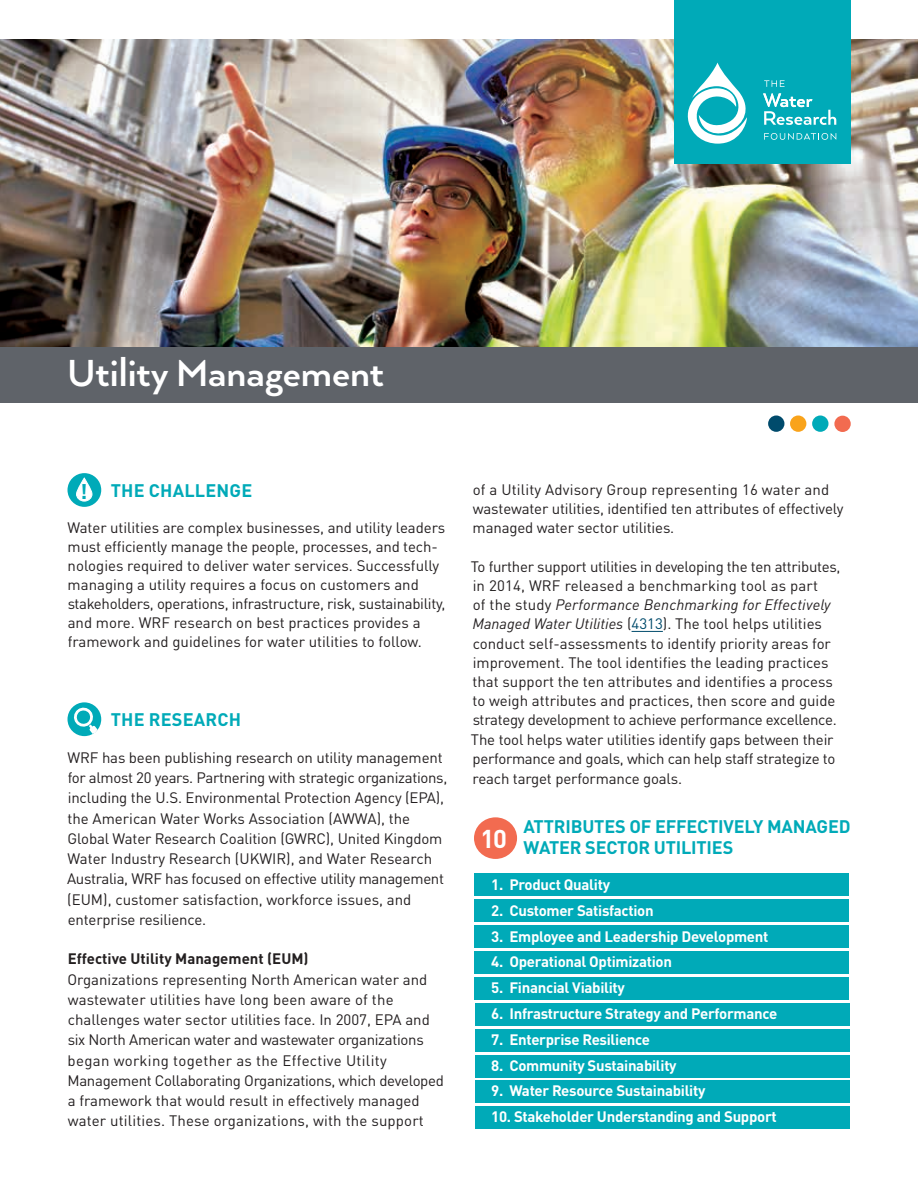
<style>
.page{position:relative;width:918px;height:1188px;background:#fff}
.page>*{position:absolute;margin:0;border:0;box-sizing:border-box;transform-origin:0 0}
.t1{font:700 43.5px "Arquitecta";color:#fff}
.t2{font:700 25.5px "DIN Pro";color:#fff}
.t3{font:700 21px "DIN Pro";color:#00aab8}
.Section_Heading{font:700 18px "DIN Pro";letter-spacing:-.01em;color:#00aab8}
.Section_Heading-2{font:700 18px "DIN Pro";letter-spacing:.01em;color:#00aab8}
.Body{font:15px/20.2px "DIN Pro";letter-spacing:-.01em;color:#231f20}
.t4{font:700 15px "DIN Pro";letter-spacing:-.02em;color:#fff}
.Subhead{font:700 15px "DIN Pro";color:#231f20}
.s1{font-style:italic}
.s2{color:#004b6c}
</style>
<div class="page">
<div style="left:0;top:342px;width:918px;height:61px;background:#5f6369"></div>
<div style="left:768px;top:415px;width:16px;height:17px;background:#004b6c;border-radius:50%"></div>
<div style="left:790px;top:415px;width:16px;height:17px;background:#f9a31b;border-radius:50%"></div>
<div style="left:834px;top:416px;width:17px;height:16px;background:#f26b50;border-radius:50%"></div>
<div style="left:812px;top:415px;width:16px;height:17px;background:#00aab8;border-radius:50%"></div>
<img style="left:0;top:40px;width:918px;height:306px">
<div style="left:674px;top:0;width:177px;height:164px;background:#00aab8"></div>
<svg style="left:688px;top:63px;width:148px;height:81px"></svg>
<hr style="left:632px;top:631px;width:31px;height:1px;background:#004b6c">
<div style="left:68px;top:473px;width:33px;height:34px;background:#00aab8;border-radius:50%"></div>
<svg style="left:76px;top:478px;width:16px;height:23px"></svg>
<div style="left:76px;top:478px;width:17px;height:24px;border:1px solid #fff;border-radius:8px"></div>
<div style="left:68px;top:702px;width:33px;height:34px;background:#00aab8;border-radius:50%"></div>
<svg style="left:71px;top:705px;width:30px;height:31px"></svg>
<div style="left:475px;top:951px;width:374px;height:23px;background:#00aab8"></div>
<div style="left:474px;top:925px;width:375px;height:23px;background:#00aab8"></div>
<div style="left:474px;top:899px;width:375px;height:23px;background:#00aab8"></div>
<div style="left:474px;top:873px;width:375px;height:23px;background:#00aab8"></div>
<div style="left:475px;top:1055px;width:375px;height:23px;background:#00aab8"></div>
<div style="left:475px;top:1029px;width:375px;height:23px;background:#00aab8"></div>
<div style="left:475px;top:1003px;width:375px;height:23px;background:#00aab8"></div>
<div style="left:475px;top:977px;width:374px;height:23px;background:#00aab8"></div>
<div style="left:475px;top:1106px;width:375px;height:23px;background:#00aab8"></div>
<div style="left:475px;top:1080px;width:375px;height:23px;background:#00aab8"></div>
<div style="left:474px;top:817px;width:43px;height:42px;background:#f26b50;border-radius:50%"></div>
<p class="t1" style="left:67px;top:346px;width:319px">Utility Management</p>
<p class="t3" style="left:80px;top:474px;width:9px">!</p>
<p class="Section_Heading-2" style="left:111px;top:476px;width:143px">THE CHALLENGE</p>
<p class="Body" style="left:68px;top:517px;width:379px;line-height:19px">Water utilities are complex businesses, and utility leaders must efficiently manage the people, processes, and tech&shy;nologies required to deliver water services. Successfully managing a utility requires a focus on customers and stakeholders, operations, infrastructure, risk, sustainability, and more. WRF research on best practices provides a framework and guidelines for water utilities to follow.</p>
<p class="Section_Heading-2" style="left:111px;top:704px;width:132px">THE RESEARCH</p>
<p class="Body" style="left:67px;top:746px;width:382px">WRF has been publishing research on utility management for almost 20 years. Partnering with strategic organizations, including the U.S. Environmental Protection Agency (EPA), the American Water Works Association (AWWA), the Global Water Research Coalition (GWRC), United Kingdom Water Industry Research (UKWIR), and Water Research Australia, WRF has focused on effective utility management (EUM), customer satisfaction, workforce issues, and enterprise resilience.</p>
<p class="Subhead" style="left:68px;top:946px;width:242px">Effective Utility Management (EUM)</p>
<p class="Body" style="left:67px;top:967px;width:378px">Organizations representing North American water and wastewater utilities have long been aware of the challenges water sector utilities face. In 2007, EPA and six North American water and wastewater organizations began working together as the Effective Utility Management Collaborating Organizations, which developed a framework that would result in effectively managed water utilities. These organizations, with the support</p>
<p class="Body" style="left:473px;top:479px;width:372px;line-height:19.2px">of a Utility Advisory Group representing 16 water and wastewater utilities, identified ten attributes of effectively managed water sector utilities.</p>
<p class="Body" style="left:471px;top:555px;width:371px;line-height:19.4px">To further support utilities in developing the ten attributes, in 2014, WRF released a benchmarking tool as part<br>of the study <span class="s1">Performance Benchmarking for Effectively Managed Water Utilities</span> (<span class="s2">4313</span>). The tool helps utilities conduct self-assessments to identify priority areas for improvement. The tool identifies the leading practices that support the ten attributes and identifies a process to weigh attributes and practices, then score and guide strategy development to achieve performance excellence.<br>The tool helps water utilities identify gaps between their performance and goals, which can help staff strategize to reach target performance goals.</p>
<p class="Section_Heading" style="left:524px;top:811px;width:329px">ATTRIBUTES OF EFFECTIVELY MANAGED</p>
<p class="t2" style="left:481px;top:817px;width:28px">10</p>
<p class="Section_Heading" style="left:524px;top:833px;width:211px">WATER SECTOR UTILITIES</p>
<p class="t4" style="left:491px;top:872px;width:120px">1. Product Quality</p>
<p class="t4" style="left:491px;top:898px;width:164px">2. Customer Satisfaction</p>
<p class="t4" style="left:491px;top:924px;width:279px">3. Employee and Leadership Development</p>
<p class="t4" style="left:491px;top:949px;width:182px">4. Operational Optimization</p>
<p class="t4" style="left:491px;top:975px;width:135px">5. Financial Viability</p>
<p class="t4" style="left:491px;top:1001px;width:288px">6. Infrastructure Strategy and Performance</p>
<p class="t4" style="left:491px;top:1027px;width:160px">7. Enterprise Resilience</p>
<p class="t4" style="left:491px;top:1053px;width:187px">8. Community Sustainability</p>
<p class="t4" style="left:491px;top:1078px;width:216px">9. Water Resource Sustainability</p>
<p class="t4" style="left:491px;top:1104px;width:287px">10. Stakeholder Understanding and Support</p>
</div>
